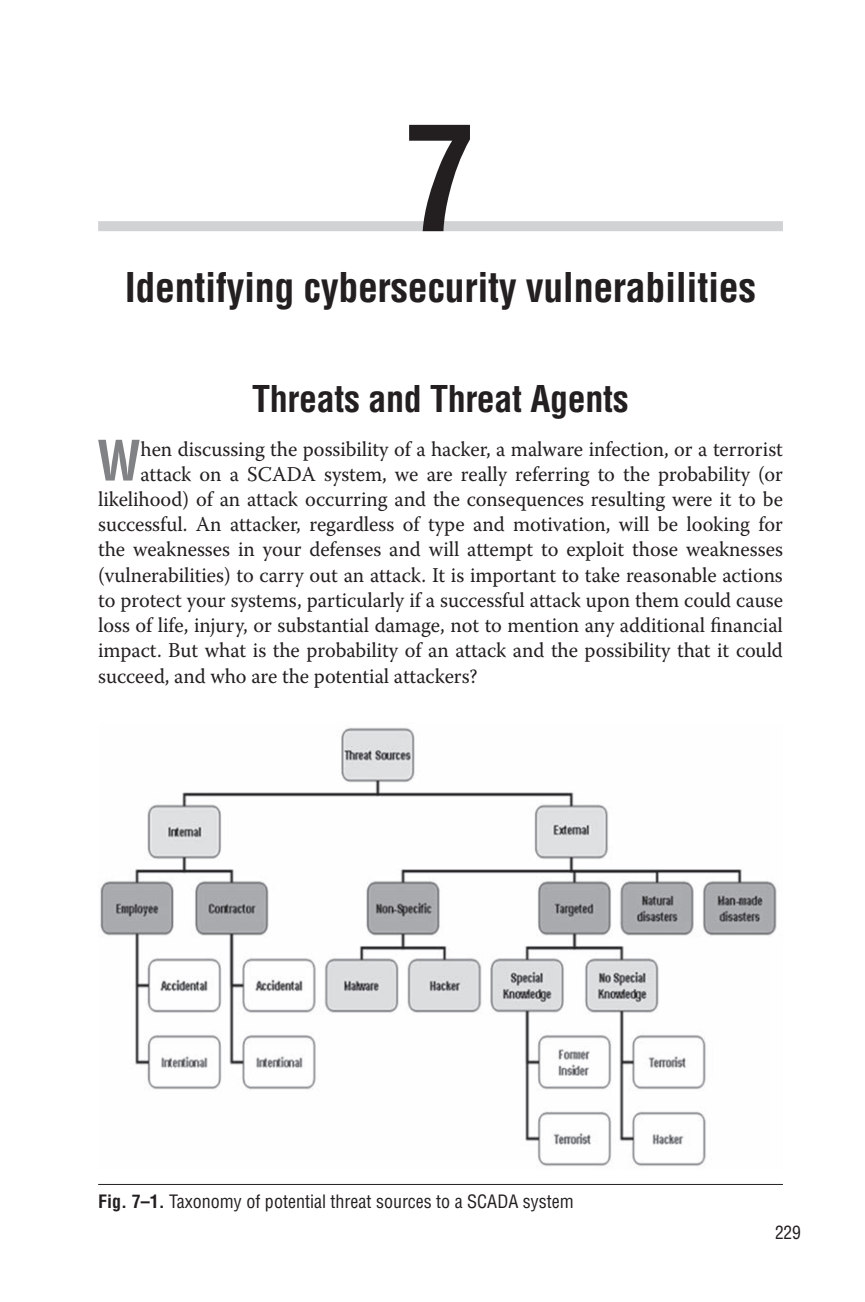
<style>
.page{position:relative;width:865px;height:1302px;background:#fff}
.page>*{position:absolute;margin:0;border:0;box-sizing:border-box;transform-origin:0 0}
.t1{font:700 condensed 144px "Helvetica LT Std";color:#231f20}
.t2{font:700 condensed 54.4px "Helvetica LT Std";color:#808285}
.t3{font:700 condensed 40px "Helvetica LT Std";letter-spacing:-.01em;color:#231f20}
.t4{font:700 condensed 36px "Helvetica LT Std";letter-spacing:-.01em;color:#231f20}
.t5{font:21px "Warnock Pro";letter-spacing:-.005em;color:#231f20}
.t6{font:condensed 18px "Helvetica LT Std";color:#231f20}
.s1{font-weight:700}
</style>
<div class="page">
<div style="left:98px;top:221px;width:684px;height:10px;background:#d1d2d4"></div>
<hr style="left:98px;top:1183px;width:684px;height:1px;background:#231f20">
<img style="left:100px;top:727px;width:677px;height:440px">
<h1 class="t1" style="left:404px;top:88px;width:74px">7</h1>
<h3 class="t3" style="left:125px;top:263px;width:632px">Identifying cybersecurity vulnerabilities</h3>
<h3 class="t4" style="left:252px;top:376px;width:378px">Threats and Threat Agents</h3>
<h2 class="t2" style="left:97px;top:426px;width:45px">W</h2>
<p class="t5" style="left:140px;top:436px;width:643px">hen discussing the possibility of a hacker, a malware infection, or a terrorist</p>
<p class="t5" style="left:140px;top:461px;width:643px">attack on a SCADA system, we are really referring to the probability (or</p>
<p class="t5" style="left:98px;top:486px;width:685px">likelihood) of an attack occurring and the consequences resulting were it to be</p>
<p class="t5" style="left:98px;top:511px;width:685px">successful. An attacker, regardless of type and motivation, will be looking for</p>
<p class="t5" style="left:98px;top:537px;width:686px">the weaknesses in your defenses and will attempt to exploit those weaknesses</p>
<p class="t5" style="left:98px;top:562px;width:685px">( vulnerabilities) to carry out an attack. It is important to take reasonable actions</p>
<p class="t5" style="left:98px;top:587px;width:686px">to protect your systems, particularly if a successful attack upon them could cause</p>
<p class="t5" style="left:98px;top:612px;width:686px">loss of life, injury, or substantial damage, not to mention any additional financial</p>
<p class="t5" style="left:98px;top:638px;width:685px">impact. But what is the probability of an attack and the possibility that it could</p>
<p class="t5" style="left:98px;top:663px;width:380px">succeed, and who are the potential attackers?</p>
<p class="t6" style="left:98px;top:1190px;width:477px"><span class="s1">Fig. 7–1.</span> Taxonomy of potential threat sources to a SCADA system</p>
<p class="t6" style="left:774px;top:1221px;width:27px">229</p>
</div>
